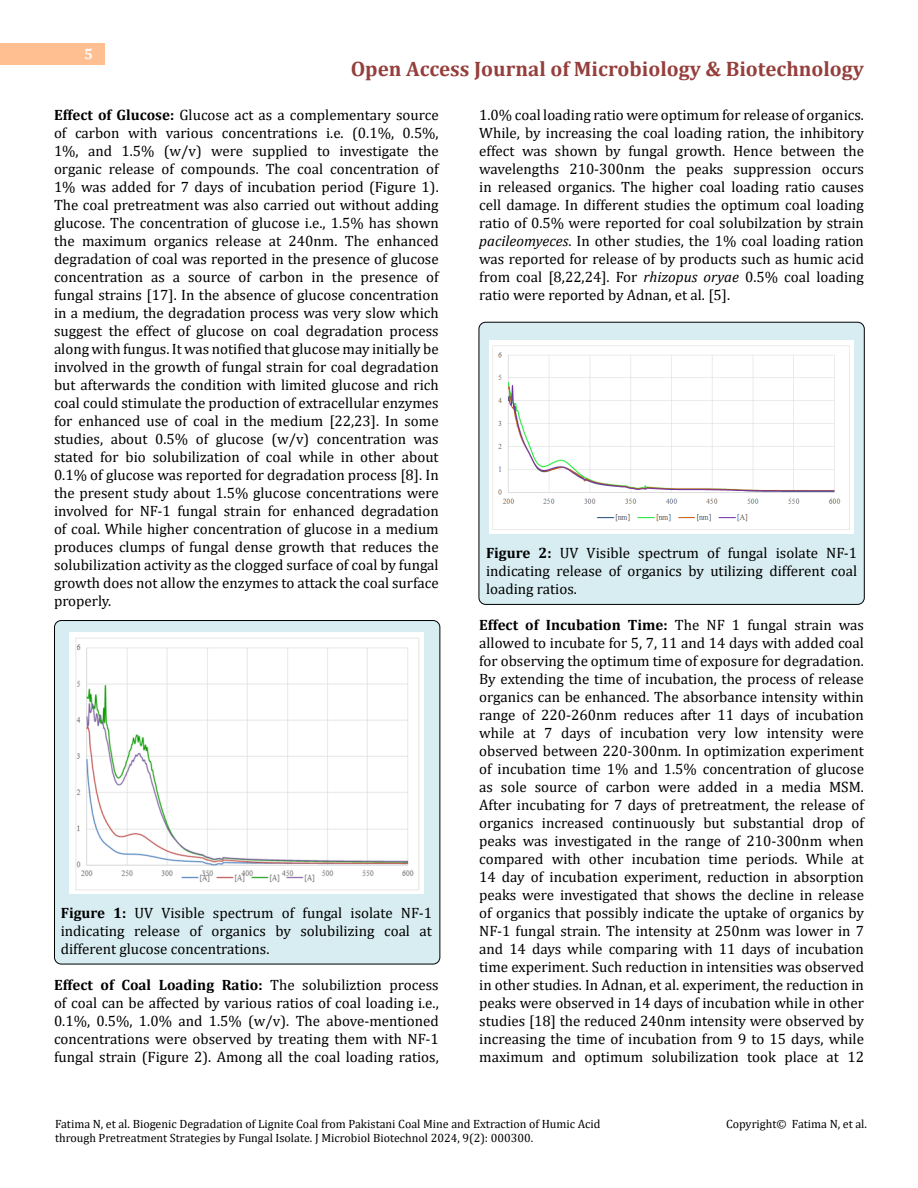
<style>
.page{position:relative;width:918px;height:1188px;background:#fff}
.page>*{position:absolute;margin:0;border:0;box-sizing:border-box;transform-origin:0 0}
.t1{font:700 21px "Cambria";color:#953f3c}
.t2{font:15px/18px "Cambria";color:#000;text-align:justify}
.t3{font:700 15px "Cambria";color:#fff}
.t4{font:12px/14.4px "Cambria";color:#000}
.s1{font-weight:700}
.s2{font-style:italic}
</style>
<div class="page">
<div style="left:0;top:43px;width:105px;height:21px;background:#ffbf91"></div>
<div style="left:479px;top:322px;width:385px;height:282px;background:#d8edf2;border-radius:7px"></div>
<div style="left:479px;top:322px;width:386px;height:283px;border:1px solid #000;border-radius:7px"></div>
<div style="left:55px;top:621px;width:385px;height:343px;background:#d8edf2;border-radius:7px"></div>
<div style="left:54px;top:620px;width:386px;height:344px;border:1px solid #000;border-radius:7px"></div>
<img style="left:69px;top:633px;width:354px;height:261px">
<img style="left:489px;top:340px;width:365px;height:194px">
<p class="t3" style="left:84px;top:44px;width:10px">5</p>
<h1 class="t1" style="left:351px;top:54px;width:515px">Open Access Journal of Microbiology &amp; Biotechnology</h1>
<p class="t2" style="left:54px;top:105px;width:386px"><span class="s1">Effect of Glucose:</span> Glucose act as a complementary source of carbon with various concentrations i.e. (0.1%, 0.5%, 1%, and 1.5% (w/v) were supplied to investigate the organic release of compounds. The coal concentration of 1% was added for 7 days of incubation period (Figure 1).<br>The coal pretreatment was also carried out without adding glucose. The concentration of glucose i.e., 1.5% has shown the maximum organics release at 240nm. The enhanced degradation of coal was reported in the presence of glucose concentration as a source of carbon in the presence of fungal strains [17]. In the absence of glucose concentration in a medium, the degradation process was very slow which suggest the effect of glucose on coal degradation process along with fungus. It was notified that glucose may initially be involved in the growth of fungal strain for coal degradation but afterwards the condition with limited glucose and rich coal could stimulate the production of extracellular enzymes for enhanced use of coal in the medium [22,23]. In some studies, about 0.5% of glucose (w/v) concentration was stated for bio solubilization of coal while in other about 0.1% of glucose was reported for degradation process [8]. In the present study about 1.5% glucose concentrations were involved for NF-1 fungal strain for enhanced degradation of coal. While higher concentration of glucose in a medium produces clumps of fungal dense growth that reduces the solubilization activity as the clogged surface of coal by fungal growth does not allow the enzymes to attack the coal surface properly.</p>
<p class="t2" style="left:61px;top:904px;width:373px"><span class="s1">Figure 1:</span> UV Visible spectrum of fungal isolate NF-1 indicating release of organics by solubilizing coal at different glucose concentrations.</p>
<p class="t2" style="left:54px;top:976px;width:386px"><span class="s1">Effect of Coal Loading Ratio:</span> The solubiliztion process of coal can be affected by various ratios of coal loading i.e., 0.1%, 0.5%, 1.0% and 1.5% (w/v). The above-mentioned concentrations were observed by treating them with NF-1 fungal strain (Figure 2). Among all the coal loading ratios,</p>
<p class="t2" style="left:479px;top:105px;width:386px">1.0% coal loading ratio were optimum for release of organics.<br>While, by increasing the coal loading ration, the inhibitory effect was shown by fungal growth. Hence between the wavelengths 210-300nm the peaks suppression occurs in released organics. The higher coal loading ratio causes cell damage. In different studies the optimum coal loading ratio of 0.5% were reported for coal solubilzation by strain <span class="s2">pacileomyeces</span>. In other studies, the 1% coal loading ration was reported for release of by products such as humic acid from coal [8,22,24]. For <span class="s2">rhizopus oryae</span> 0.5% coal loading ratio were reported by Adnan, et al. [5].</p>
<p class="t2" style="left:486px;top:544px;width:373px"><span class="s1">Figure 2:</span> UV Visible spectrum of fungal isolate NF-1 indicating release of organics by utilizing different coal loading ratios.</p>
<p class="t2" style="left:479px;top:616px;width:386px"><span class="s1">Effect of Incubation Time:</span> The NF 1 fungal strain was allowed to incubate for 5, 7, 11 and 14 days with added coal for observing the optimum time of exposure for degradation.<br>By extending the time of incubation, the process of release organics can be enhanced. The absorbance intensity within range of 220-260nm reduces after 11 days of incubation while at 7 days of incubation very low intensity were observed between 220-300nm. In optimization experiment of incubation time 1% and 1.5% concentration of glucose as sole source of carbon were added in a media MSM.<br>After incubating for 7 days of pretreatment, the release of organics increased continuously but substantial drop of peaks was investigated in the range of 210-300nm when compared with other incubation time periods. While at 14 day of incubation experiment, reduction in absorption peaks were investigated that shows the decline in release of organics that possibly indicate the uptake of organics by NF-1 fungal strain. The intensity at 250nm was lower in 7 and 14 days while comparing with 11 days of incubation time experiment. Such reduction in intensities was observed in other studies. In Adnan, et al. experiment, the reduction in peaks were observed in 14 days of incubation while in other studies [18] the reduced 240nm intensity were observed by increasing the time of incubation from 9 to 15 days, while maximum and optimum solubilization took place at 12</p>
<p class="t4" style="left:55px;top:1117px;width:547px">Fatima N, et al. Biogenic Degradation of Lignite Coal from Pakistani Coal Mine and Extraction of Humic Acid through Pretreatment Strategies by Fungal Isolate. J Microbiol Biotechnol 2024, 9(2): 000300.</p>
<p class="t4" style="left:726px;top:1117px;width:142px">Copyright© Fatima N, et al.</p>
</div>
